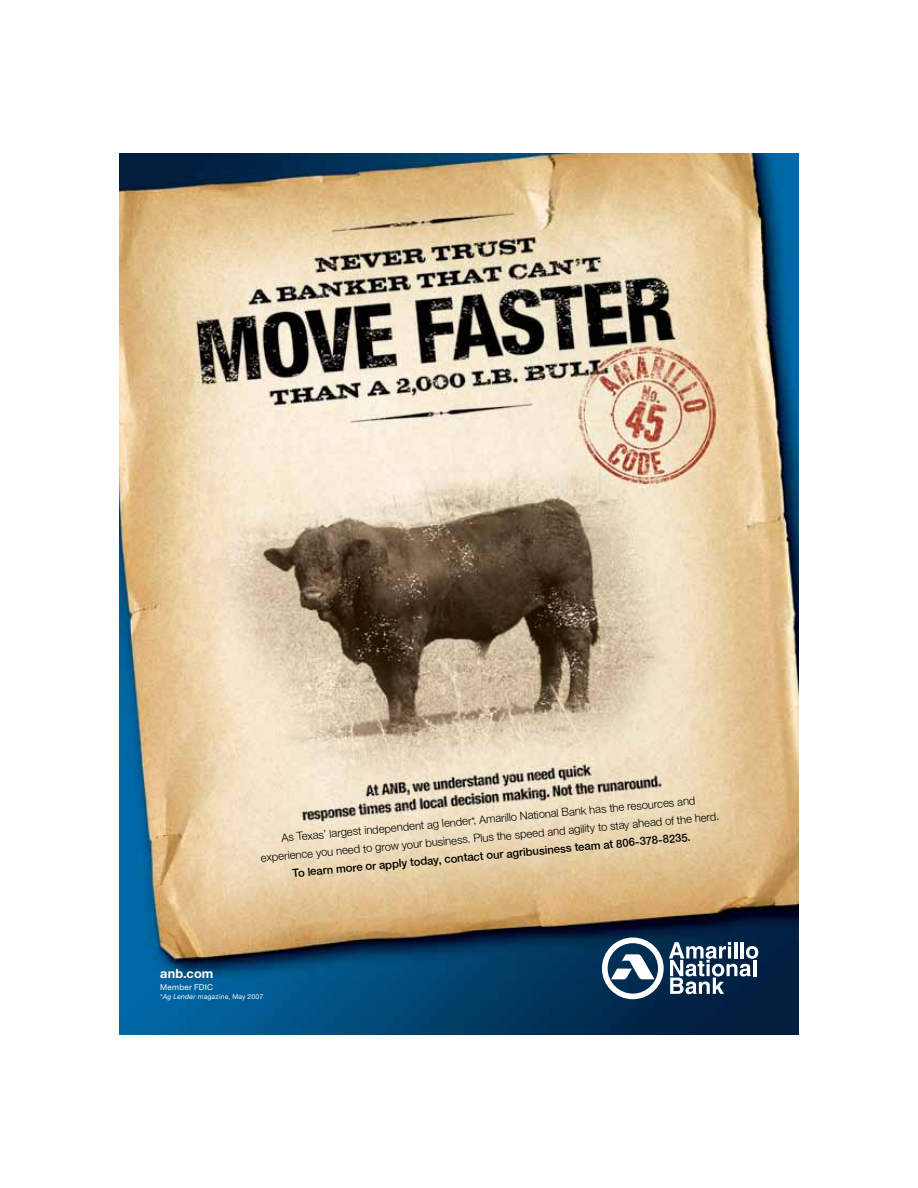
<style>
.page{position:relative;width:918px;height:1188px;background:#fff}
.page>*{position:absolute;margin:0;border:0;box-sizing:border-box;transform-origin:0 0}
.t1{font:700 12.75px "Helvetica Neue";letter-spacing:.01em;color:#fff}
.t2{font:300 11.25px/18px "Helvetica Neue";color:#000;text-align:center}
.t3{font:500 11.25px "Helvetica Neue";color:#000}
.t4{font:8.1px "Helvetica Neue";letter-spacing:.03em;color:#fff}
.t5{font:6.75px "Helvetica Neue";letter-spacing:.03em;color:#fff}
.s1{font-style:italic}
</style>
<div class="page">
<img style="left:120px;top:154px;width:678px;height:880px">
<svg style="left:602px;top:938px;width:156px;height:61px"></svg>
<p class="t2" style="left:258px;top:830px;width:462px;rotate:-5deg">As Texas’ largest independent ag lender*, Amarillo National Bank has the resources and experience you need to grow your business. Plus the speed and agility to stay ahead of the herd.</p>
<p class="t3" style="left:292px;top:866px;width:401px;rotate:-5deg">To learn more or apply today, contact our agribusiness team at 806-378-8235.</p>
<p class="t1" style="left:160px;top:966px;width:55px">anb.com</p>
<p class="t4" style="left:160px;top:982px;width:54px">Member FDIC</p>
<p class="t5" style="left:160px;top:993px;width:104px">* <span class="s1">Ag Lender</span> magazine, May 2007</p>
</div>
